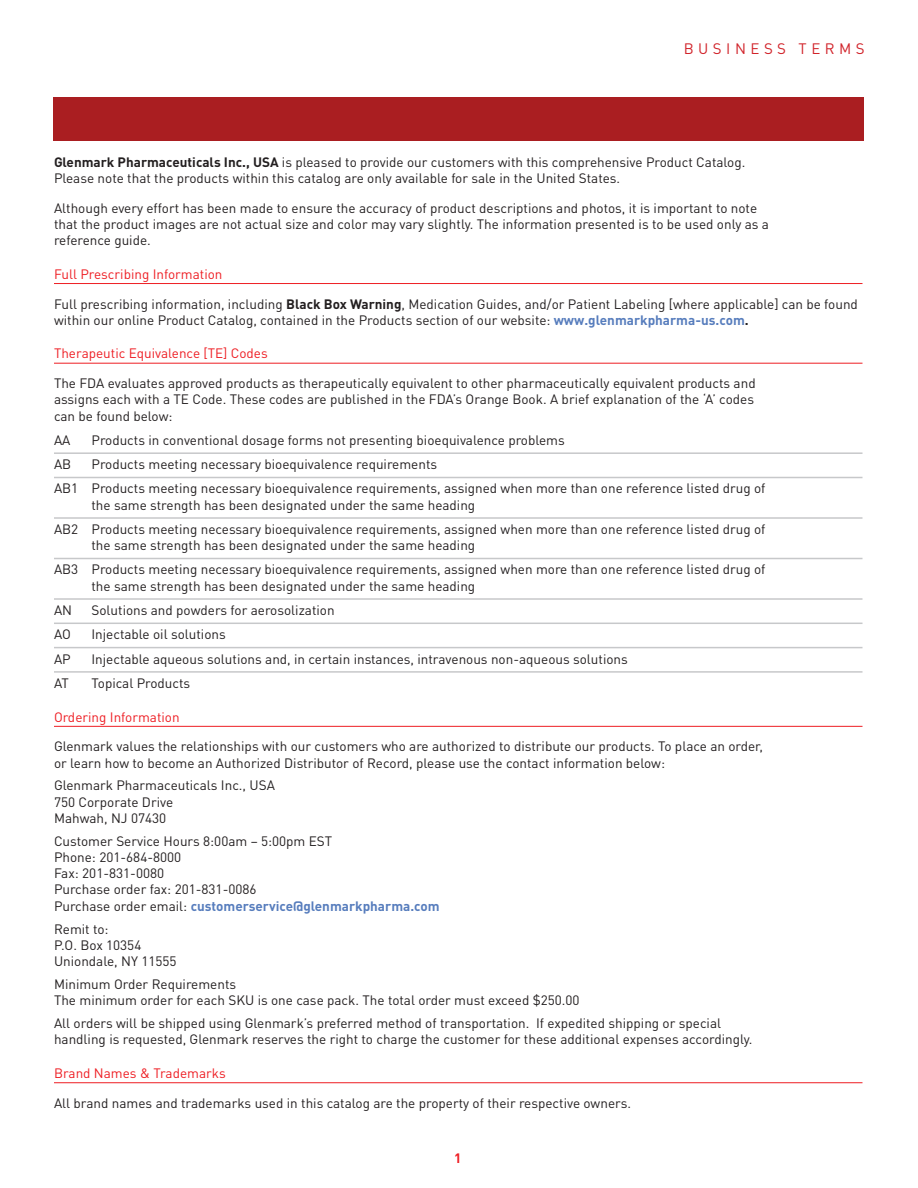
<style>
.page{position:relative;width:918px;height:1188px;background:#fff}
.page>*{position:absolute;margin:0;border:0;box-sizing:border-box;transform-origin:0 0}
.t1{font:15px "DIN Pro";letter-spacing:.3em;color:#d1232a}
.t2{font:13.5px/16.2px "DIN Pro";color:#231f20}
.t3{font:13.5px "DIN Pro";color:#ee1d23}
.t4{font:700 13.5px "DIN Pro";color:#ee1d23}
.s1{font-weight:700}
.s2{color:#ee1d23}
.s3{font-weight:700;color:#577dbd}
</style>
<div class="page">
<div style="left:54px;top:97px;width:810px;height:44px;background:#aa1e21"></div>
<hr style="left:54px;top:283px;width:808px;height:1px;background:#ee1d23">
<hr style="left:54px;top:363px;width:808px;height:1px;background:#ee1d23">
<hr style="left:54px;top:452px;width:808px;height:2px;background:#c7c8ca">
<hr style="left:54px;top:477px;width:808px;height:1px;background:#c7c8ca">
<hr style="left:54px;top:517px;width:808px;height:2px;background:#c7c8ca">
<hr style="left:54px;top:558px;width:808px;height:1px;background:#c7c8ca">
<hr style="left:54px;top:598px;width:808px;height:2px;background:#c7c8ca">
<hr style="left:54px;top:623px;width:808px;height:1px;background:#c7c8ca">
<hr style="left:54px;top:647px;width:808px;height:1px;background:#c7c8ca">
<hr style="left:54px;top:671px;width:808px;height:2px;background:#c7c8ca">
<hr style="left:54px;top:726px;width:808px;height:1px;background:#ee1d23">
<hr style="left:54px;top:1082px;width:808px;height:1px;background:#ee1d23">
<p class="t1" style="left:684px;top:39px;width:183px">BUSINESS TERMS</p>
<p class="t2" style="left:54px;top:153px;width:693px"><span class="s1">Glenmark Pharmaceuticals Inc., USA</span> is pleased to provide our customers with this comprehensive Product Catalog.<br>Please note that the products within this catalog are only available for sale in the United States.</p>
<p class="t2" style="left:54px;top:199px;width:717px">Although every effort has been made to ensure the accuracy of product descriptions and photos, it is important to note that the product images are not actual size and color may vary slightly. The information presented is to be used only as a reference guide.</p>
<p class="t2" style="left:54px;top:259px;width:805px;line-height:29.7px"><span class="s2">Full Prescribing Information<br></span>Full prescribing information, including <span class="s1">Black Box Warning</span>, Medication Guides, and/or Patient Labeling [where applicable] can be found</p>
<p class="t2" style="left:54px;top:311px;width:696px">within our online Product Catalog, contained in the Products section of our website: <span class="s3">www.glenmarkpharma-us.com</span><span class="s1">.</span></p>
<p class="t3" style="left:54px;top:344px;width:215px">Therapeutic Equivalence [TE] Codes</p>
<p class="t2" style="left:54px;top:375px;width:703px;text-align:justify">The FDA evaluates approved products as therapeutically equivalent to other pharmaceutically equivalent products and assigns each with a TE Code. These codes are published in the FDA’s Orange Book. A brief explanation of the ‘A’ codes can be found below:</p>
<p class="t2" style="left:54px;top:431px;width:18px">AA</p>
<p class="t2" style="left:92px;top:431px;width:475px">Products in conventional dosage forms not presenting bioequivalence problems</p>
<p class="t2" style="left:54px;top:456px;width:19px">AB</p>
<p class="t2" style="left:54px;top:452px;width:713px;line-height:24.3px;text-indent:38px">Products meeting necessary bioequivalence requirements<br>AB1 Products meeting necessary bioequivalence requirements, assigned when more than one reference listed drug of</p>
<p class="t2" style="left:54px;top:492px;width:713px;line-height:24.3px;text-indent:38px">the same strength has been designated under the same heading<br>AB2 Products meeting necessary bioequivalence requirements, assigned when more than one reference listed drug of</p>
<p class="t2" style="left:54px;top:533px;width:713px;line-height:24.3px;text-indent:38px">the same strength has been designated under the same heading<br>AB3 Products meeting necessary bioequivalence requirements, assigned when more than one reference listed drug of</p>
<p class="t2" style="left:92px;top:577px;width:385px">the same strength has been designated under the same heading</p>
<p class="t2" style="left:54px;top:601px;width:20px">AN</p>
<p class="t2" style="left:92px;top:601px;width:245px">Solutions and powders for aerosolization</p>
<p class="t2" style="left:54px;top:626px;width:18px">AO</p>
<p class="t2" style="left:92px;top:626px;width:136px">Injectable oil solutions</p>
<p class="t2" style="left:54px;top:650px;width:18px">AP</p>
<p class="t2" style="left:92px;top:650px;width:538px">Injectable aqueous solutions and, in certain instances, intravenous non-aqueous solutions</p>
<p class="t2" style="left:54px;top:674px;width:16px">AT</p>
<p class="t2" style="left:92px;top:674px;width:100px">Topical Products</p>
<p class="t3" style="left:54px;top:708px;width:127px">Ordering Information</p>
<p class="t2" style="left:54px;top:738px;width:710px">Glenmark values the relationships with our customers who are authorized to distribute our products. To place an order, or learn how to become an Authorized Distributor of Record, please use the contact information below:</p>
<p class="t2" style="left:54px;top:777px;width:222px">Glenmark Pharmaceuticals Inc., USA<br>750 Corporate Drive<br>Mahwah, NJ 07430</p>
<p class="t2" style="left:54px;top:832px;width:387px">Customer Service Hours 8:00am – 5:00pm EST<br>Phone: 201-684-8000<br>Fax: 201-831-0080<br>Purchase order fax: 201-831-0086<br>Purchase order email: <span class="s3">customerservice@glenmarkpharma.com</span></p>
<p class="t2" style="left:54px;top:920px;width:124px">Remit to:<br>P.O. Box 10354<br>Uniondale, NY 11555</p>
<p class="t2" style="left:54px;top:975px;width:527px">Minimum Order Requirements<br>The minimum order for each SKU is one case pack. The total order must exceed $250.00</p>
<p class="t2" style="left:54px;top:1015px;width:700px">All orders will be shipped using Glenmark’s preferred method of transportation. If expedited shipping or special handling is requested, Glenmark reserves the right to charge the customer for these additional expenses accordingly.</p>
<p class="t3" style="left:54px;top:1064px;width:173px">Brand Names &amp; Trademarks</p>
<p class="t2" style="left:54px;top:1094px;width:579px">All brand names and trademarks used in this catalog are the property of their respective owners.</p>
<p class="t4" style="left:454px;top:1149px;width:9px">1</p>
</div>
